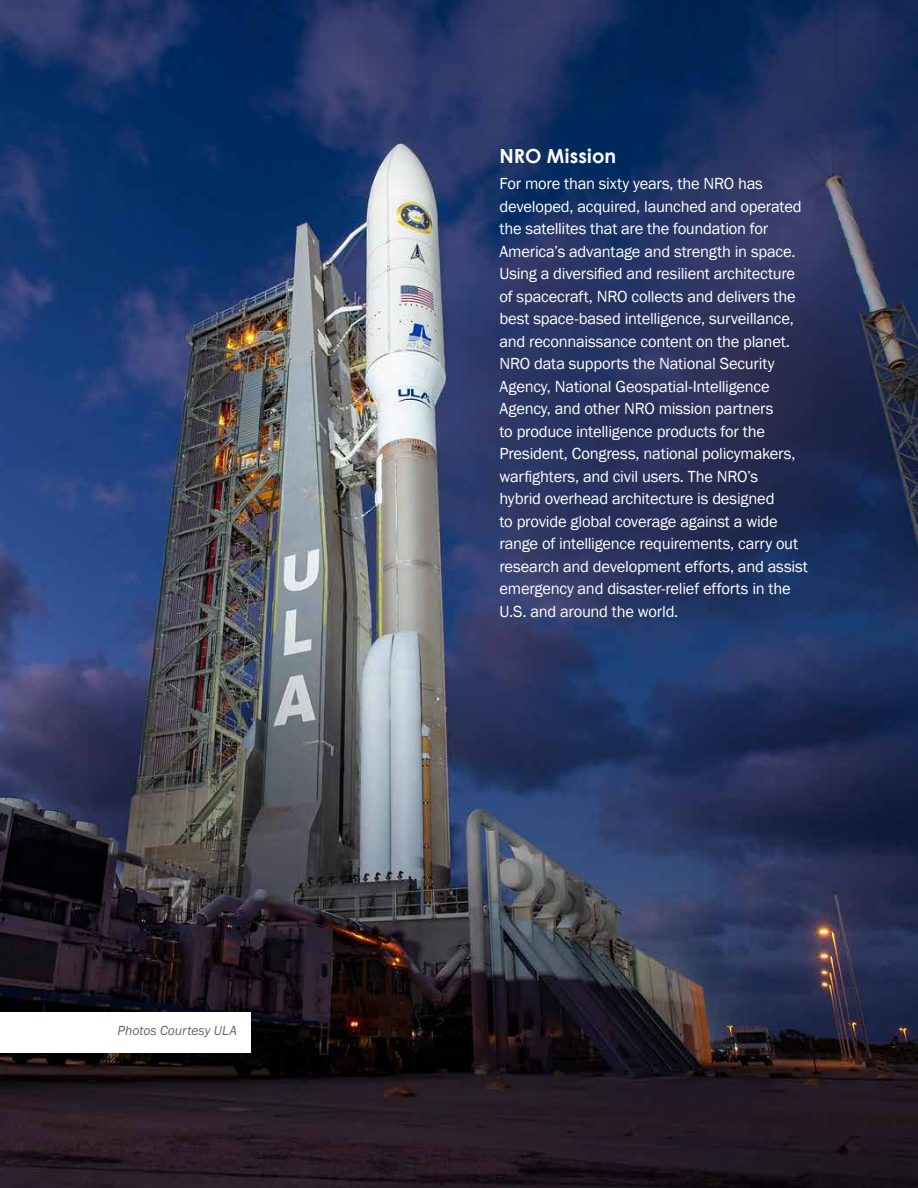
<style>
.page{position:relative;width:918px;height:1188px;background:#fff}
.page>*{position:absolute;margin:0;border:0;box-sizing:border-box;transform-origin:0 0}
.t1{font:700 19.5px "Century Gothic";letter-spacing:.005em;color:#fff}
.t2{font:16.5px/22.5px "Franklin Gothic";letter-spacing:-.015em;color:#fff}
.t3{font:italic 13.5px "Franklin Gothic";color:#636466}
</style>
<div class="page">
<img style="left:0;top:0;width:918px;height:1188px">
<div style="left:0;top:1012px;width:250px;height:40px;background:#fff"></div>
<p class="t3" style="left:118px;top:1022px;width:121px">Photos Courtesy ULA</p>
<p class="t1" style="left:500px;top:141px;width:118px">NRO Mission</p>
<p class="t2" style="left:500px;top:173px;width:310px">For more than sixty years, the NRO has developed, acquired, launched and operated the satellites that are the foundation for America’s advantage and strength in space.<br>Using a diversified and resilient architecture of spacecraft, NRO collects and delivers the best space-based intelligence, surveillance, and reconnaissance content on the planet.<br>NRO data supports the National Security Agency, National Geospatial-Intelligence Agency, and other NRO mission partners<br>to produce intelligence products for the President, Congress, national policymakers, warfighters, and civil users. The NRO’s<br>hybrid overhead architecture is designed<br>to provide global coverage against a wide range of intelligence requirements, carry out research and development efforts, and assist emergency and disaster-relief efforts in the U.S. and around the world.</p>
</div>
